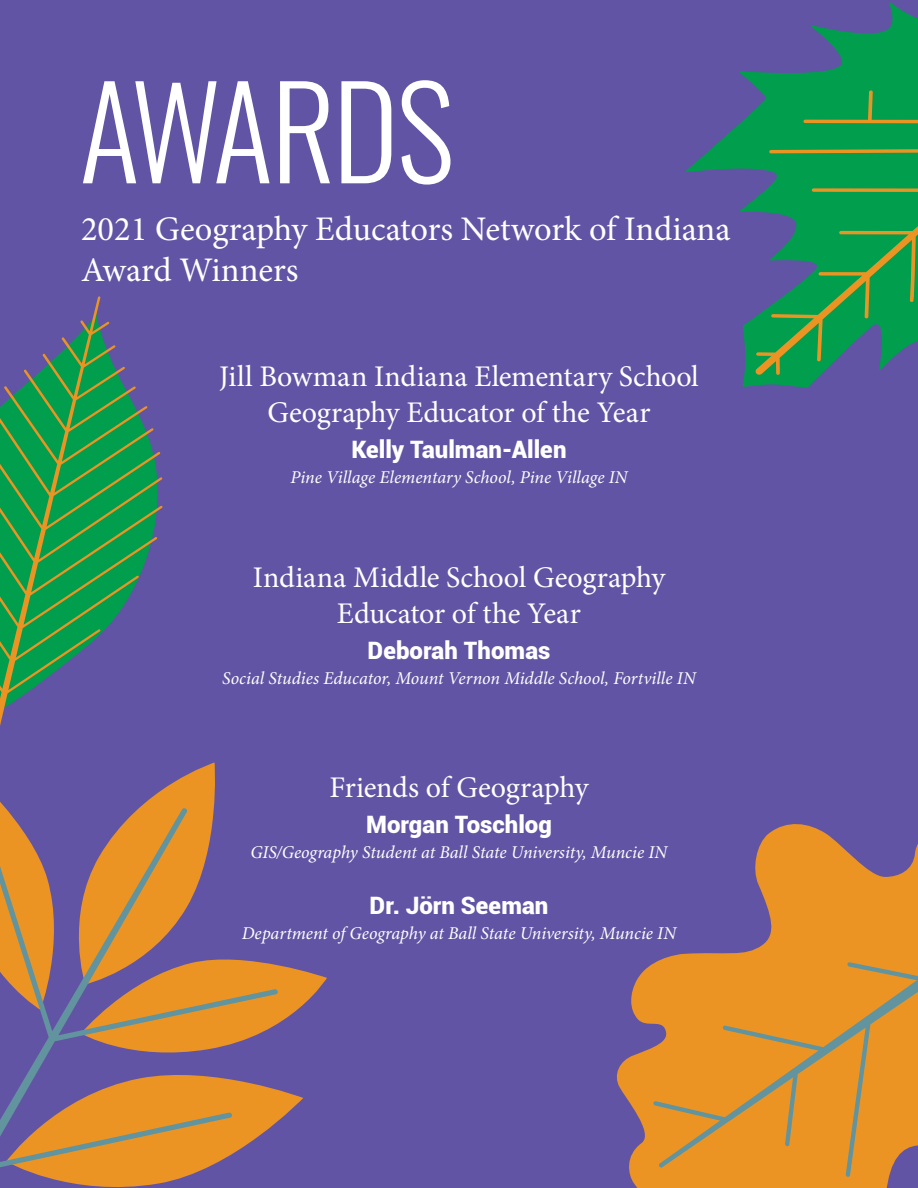
<style>
.page{position:relative;width:918px;height:1188px;background:#6154a4}
.page>*{position:absolute;margin:0;border:0;box-sizing:border-box;transform-origin:0 0}
.t1{font:300 126px "Oswald";letter-spacing:-.025em;color:#fff}
.t2{font:34.5px "Minion Pro";letter-spacing:-.005em;color:#fff}
.t3{font:30px "Minion Pro";letter-spacing:-.01em;color:#fff}
.t4{font:900 24px "Roboto";color:#fff}
.t5{font:italic 18px "Minion Pro";letter-spacing:-.005em;color:#fff}
</style>
<div class="page">
<svg style="left:163px;top:762px;width:164px;height:359px"></svg>
<svg style="left:0;top:808px;width:278px;height:379px;fill:#ea9424"></svg>
<svg style="left:686px;top:71px;width:133px;height:317px"></svg>
<svg style="left:755px;top:2px;width:163px;height:374px;fill:#009e4d"></svg>
<svg style="left:0;top:296px;width:163px;height:541px"></svg>
<svg style="left:616px;top:964px;width:273px;height:224px;fill:#eb9424"></svg>
<svg style="left:653px;top:824px;width:265px;height:353px;fill:#eb9424"></svg>
<p class="t1" style="left:80px;top:20px;width:376px">AWARDS</p>
<p class="t2" style="left:81px;top:206px;width:651px">2021 Geography Educators Network of Indiana</p>
<p class="t2" style="left:81px;top:247px;width:219px">Award Winners</p>
<p class="t3" style="left:219px;top:356px;width:481px">Jill Bowman Indiana Elementary School</p>
<p class="t3" style="left:268px;top:392px;width:384px">Geography Educator of the Year</p>
<p class="t4" style="left:351px;top:432px;width:217px">Kelly Taulman-Allen</p>
<p class="t5" style="left:290px;top:465px;width:339px">Pine Village Elementary School, Pine Village IN</p>
<p class="t3" style="left:253px;top:557px;width:414px">Indiana Middle School Geography</p>
<p class="t3" style="left:337px;top:593px;width:246px">Educator of the Year</p>
<p class="t4" style="left:368px;top:633px;width:184px">Deborah Thomas</p>
<p class="t5" style="left:222px;top:666px;width:475px">Social Studies Educator, Mount Vernon Middle School, Fortville IN</p>
<p class="t3" style="left:330px;top:767px;width:260px">Friends of Geography</p>
<p class="t4" style="left:366px;top:807px;width:187px">Morgan Toschlog</p>
<p class="t5" style="left:251px;top:840px;width:418px">GIS/Geography Student at Ball State University, Muncie IN</p>
<p class="t4" style="left:370px;top:888px;width:180px">Dr. Jörn Seeman</p>
<p class="t5" style="left:242px;top:921px;width:436px">Department of Geography at Ball State University, Muncie IN</p>
</div>
